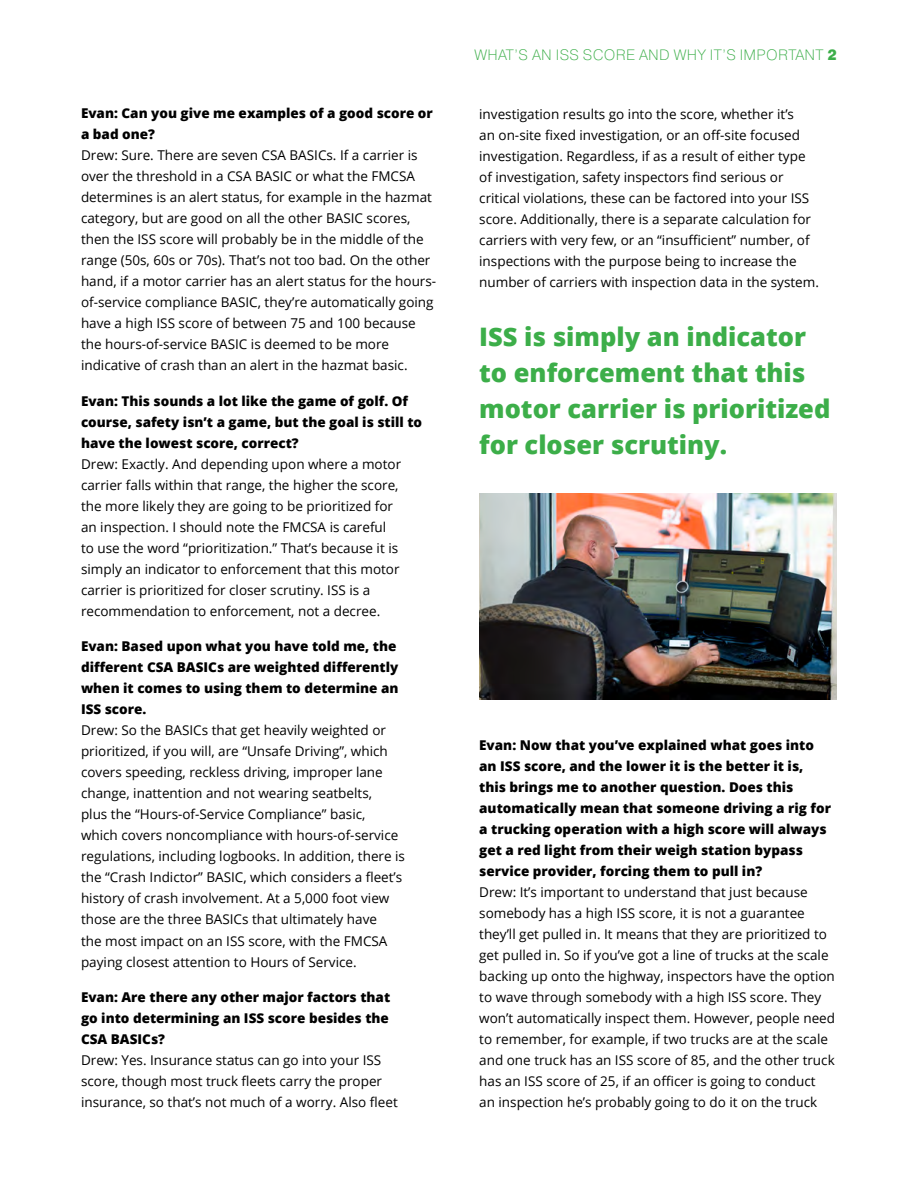
<style>
.page{position:relative;width:918px;height:1188px;background:#fff}
.page>*{position:absolute;margin:0;border:0;box-sizing:border-box;transform-origin:0 0}
.t1{font:800 25.5px/36px "Open Sans";color:#3cae49}
.t2{font:200 15px "Pragmatica";letter-spacing:.02em;color:#3cae49}
.t3{font:13.5px/21px "Open Sans";color:#000}
.t4{font:800 13.5px/21px "Open Sans";color:#000}
.s1{font-family:"Pragmatica Cond";font-weight:900}
</style>
<div class="page">
<img style="left:479px;top:494px;width:358px;height:205px">
<p class="t4" style="left:81px;top:102px;width:353px">Evan: Can you give me examples of a good score or a bad one?</p>
<p class="t3" style="left:81px;top:145px;width:357px">Drew: Sure. There are seven CSA BASICs. If a carrier is over the threshold in a CSA BASIC or what the FMCSA determines is an alert status, for example in the hazmat category, but are good on all the other BASIC scores, then the ISS score will probably be in the middle of the range (50s, 60s or 70s). That’s not too bad. On the other hand, if a motor carrier has an alert status for the hours&shy;of-service compliance BASIC, they’re automatically going have a high ISS score of between 75 and 100 because the hours-of-service BASIC is deemed to be more indicative of crash than an alert in the hazmat basic.</p>
<p class="t4" style="left:81px;top:390px;width:343px">Evan: This sounds a lot like the game of golf. Of course, safety isn’t a game, but the goal is still to have the lowest score, correct?</p>
<p class="t3" style="left:81px;top:453px;width:322px">Drew: Exactly. And depending upon where a motor carrier falls within that range, the higher the score, the more likely they are going to be prioritized for an inspection. I should note the FMCSA is careful to use the word “prioritization.” That’s because it is simply an indicator to enforcement that this motor carrier is prioritized for closer scrutiny. ISS is a recommendation to enforcement, not a decree.</p>
<p class="t4" style="left:81px;top:635px;width:319px">Evan: Based upon what you have told me, the different CSA BASICs are weighted differently when it comes to using them to determine an ISS score.</p>
<p class="t3" style="left:81px;top:720px;width:326px">Drew: So the BASICs that get heavily weighted or prioritized, if you will, are “Unsafe Driving”, which covers speeding, reckless driving, improper lane change, inattention and not wearing seatbelts,<br>plus the “Hours-of-Service Compliance” basic, which covers noncompliance with hours-of-service regulations, including logbooks. In addition, there is the “Crash Indictor” BASIC, which considers a fleet’s history of crash involvement. At a 5,000 foot view those are the three BASICs that ultimately have<br>the most impact on an ISS score, with the FMCSA paying closest attention to Hours of Service.</p>
<p class="t4" style="left:81px;top:986px;width:311px;text-align:justify">Evan: Are there any other major factors that go into determining an ISS score besides the CSA BASICs?</p>
<p class="t3" style="left:81px;top:1049px;width:318px">Drew: Yes. Insurance status can go into your ISS score, though most truck fleets carry the proper insurance, so that’s not much of a worry. Also fleet</p>
<p class="t2" style="left:475px;top:45px;width:364px">WHAT’S AN ISS SCORE AND WHY IT’S IMPORTANT <span class="s1">2</span></p>
<p class="t3" style="left:479px;top:103px;width:341px">investigation results go into the score, whether it’s<br>an on-site fixed investigation, or an off-site focused investigation. Regardless, if as a result of either type of investigation, safety inspectors find serious or critical violations, these can be factored into your ISS score. Additionally, there is a separate calculation for carriers with very few, or an “insufficient” number, of inspections with the purpose being to increase the number of carriers with inspection data in the system.</p>
<h1 class="t1" style="left:479px;top:318px;width:353px">ISS is simply an indicator to enforcement that this motor carrier is prioritized for closer scrutiny.</h1>
<p class="t4" style="left:479px;top:734px;width:353px">Evan: Now that you’ve explained what goes into an ISS score, and the lower it is the better it is, this brings me to another question. Does this automatically mean that someone driving a rig for a trucking operation with a high score will always get a red light from their weigh station bypass service provider, forcing them to pull in?</p>
<p class="t3" style="left:479px;top:881px;width:357px">Drew: It’s important to understand that just because somebody has a high ISS score, it is not a guarantee they’ll get pulled in. It means that they are prioritized to get pulled in. So if you’ve got a line of trucks at the scale backing up onto the highway, inspectors have the option to wave through somebody with a high ISS score. They won’t automatically inspect them. However, people need to remember, for example, if two trucks are at the scale and one truck has an ISS score of 85, and the other truck has an ISS score of 25, if an officer is going to conduct<br>an inspection he’s probably going to do it on the truck</p>
</div>
